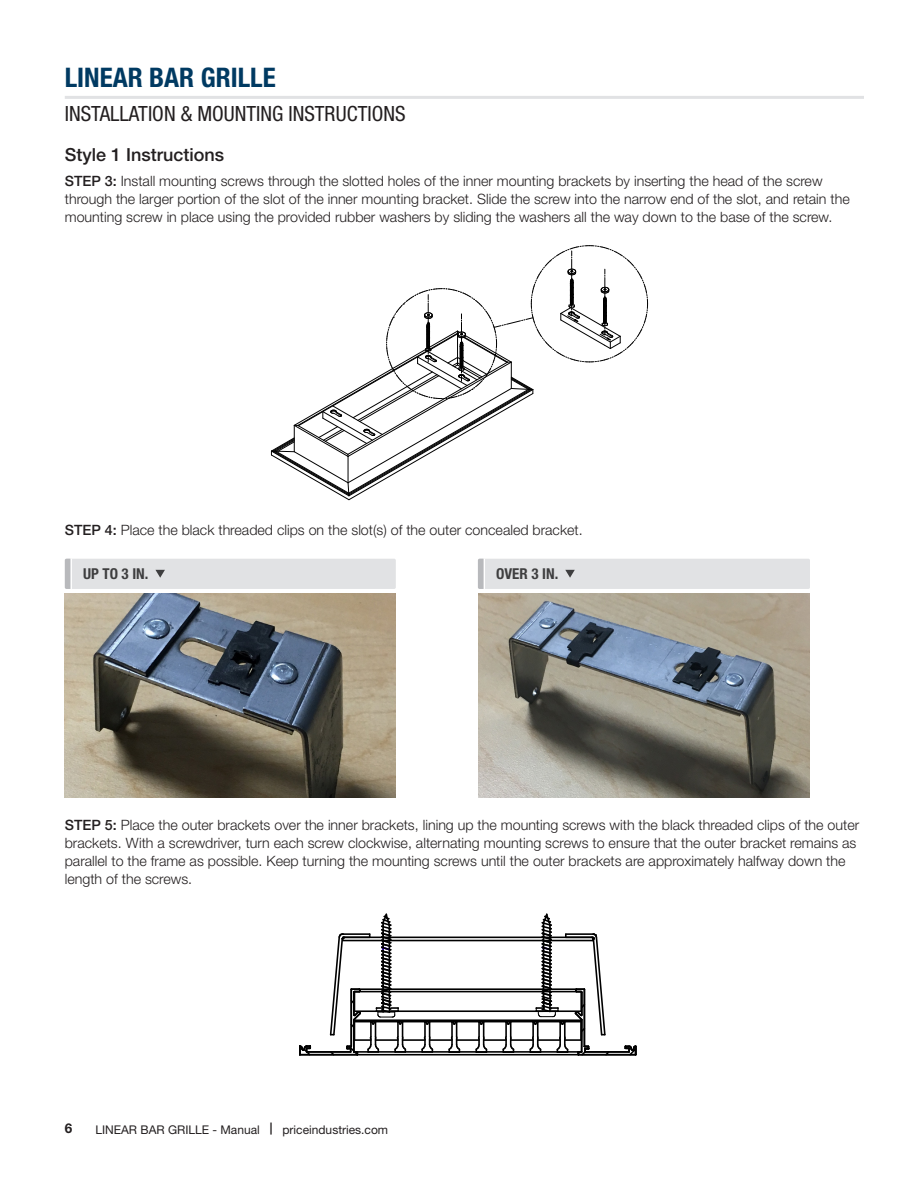
<style>
.page{position:relative;width:918px;height:1188px;background:#fff}
.page>*{position:absolute;margin:0;border:0;box-sizing:border-box;transform-origin:0 0}
.t1{font:700 condensed 27px "Helvetica Neue LT Std";color:#003a62}
.t2{font:condensed 21px "Helvetica Neue LT Std";color:#231f20}
.Body{font:500 18px "Helvetica Neue LT Std";color:#231f20}
.Image_Caption_Descri{font:700 condensed 15px "Helvetica Neue LT Std";color:#3e3e3f}
.Body-2{font:300 14.25px/18px "Helvetica Neue LT Std";color:#231f20}
.t3{font:700 13.5px "Helvetica Neue LT Std";color:#231f20}
.t4{font:12px "Helvetica Neue LT Std";color:#231f20}
.s1{font-weight:500}
.s2{font-weight:700}
</style>
<div class="page">
<hr style="left:65px;top:96px;width:799px;height:3px;background:#e1e2e4">
<div style="left:65px;top:559px;width:331px;height:30px;background:#e1e2e4;border-radius:2px"></div>
<svg style="left:155px;top:570px;width:10px;height:8px"></svg>
<hr style="left:70px;top:559px;width:2px;height:30px;background:#fff">
<svg style="left:65px;top:559px;width:5px;height:30px"></svg>
<div style="left:479px;top:559px;width:331px;height:30px;background:#e1e2e4;border-radius:2px"></div>
<svg style="left:565px;top:570px;width:10px;height:8px"></svg>
<hr style="left:484px;top:559px;width:1px;height:30px;background:#fff">
<svg style="left:478px;top:559px;width:5px;height:30px"></svg>
<img style="left:65px;top:594px;width:331px;height:203px">
<img style="left:478px;top:594px;width:332px;height:203px">
<svg style="left:271px;top:245px;width:377px;height:255px"></svg>
<hr style="left:430px;top:1039px;width:22px;height:2px;background:#000">
<hr style="left:354px;top:1010px;width:227px;height:2px;background:#000">
<hr style="left:354px;top:991px;width:227px;height:1px;background:#000">
<hr style="left:343px;top:937px;width:250px;height:1px;background:#000">
<hr style="left:343px;top:940px;width:250px;height:1px;background:#000">
<hr style="left:354px;top:1021px;width:227px;height:1px;background:#000">
<hr style="left:354px;top:1019px;width:227px;height:2px;background:#000">
<hr style="left:359px;top:988px;width:217px;height:2px;background:#000">
<hr style="left:357px;top:1054px;width:221px;height:1px;background:#000">
<hr style="left:357px;top:1051px;width:221px;height:2px;background:#000">
<hr style="left:300px;top:1054px;width:57px;height:1px;background:#000">
<svg style="left:299px;top:1045px;width:13px;height:11px"></svg>
<hr style="left:307px;top:1051px;width:44px;height:2px;background:#000">
<hr style="left:403px;top:1039px;width:22px;height:2px;background:#000">
<svg style="left:420px;top:1022px;width:15px;height:31px"></svg>
<hr style="left:578px;top:1054px;width:58px;height:1px;background:#000">
<svg style="left:625px;top:1045px;width:12px;height:11px"></svg>
<hr style="left:585px;top:1051px;width:44px;height:2px;background:#000">
<hr style="left:511px;top:1039px;width:22px;height:2px;background:#000">
<hr style="left:484px;top:1039px;width:22px;height:2px;background:#000">
<svg style="left:474px;top:1022px;width:15px;height:31px"></svg>
<hr style="left:457px;top:1039px;width:22px;height:2px;background:#000">
<svg style="left:447px;top:1022px;width:15px;height:31px"></svg>
<svg style="left:501px;top:1022px;width:15px;height:31px"></svg>
<svg style="left:329px;top:913px;width:79px;height:143px"></svg>
<svg style="left:528px;top:913px;width:83px;height:143px"></svg>
<h1 class="t1" style="left:65px;top:61px;width:212px">LINEAR BAR GRILLE</h1>
<h2 class="t2" style="left:65px;top:102px;width:342px">INSTALLATION &amp; MOUNTING INSTRUCTIONS</h2>
<p class="Body" style="left:65px;top:144px;width:161px">Style 1 Instructions</p>
<p class="Body-2" style="left:65px;top:172px;width:787px"><span class="s1">STEP 3:</span> Install mounting screws through the slotted holes of the inner mounting brackets by inserting the head of the screw through the larger portion of the slot of the inner mounting bracket. Slide the screw into the narrow end of the slot, and retain the mounting screw in place using the provided rubber washers by sliding the washers all the way down to the base of the screw.</p>
<p class="Body-2" style="left:65px;top:520px;width:519px"><span class="s1">STEP 4:</span> Place the black threaded clips on the slot(s) of the outer concealed bracket.</p>
<p class="Image_Caption_Descri" style="left:83px;top:565px;width:67px">UP TO 3 IN.</p>
<p class="Image_Caption_Descri" style="left:496px;top:565px;width:64px">OVER 3 IN .</p>
<p class="Body-2" style="left:65px;top:815px;width:796px"><span class="s1">STEP 5:</span> Place the outer brackets over the inner brackets, lining up the mounting screws with the black threaded clips of the outer brackets. With a screwdriver, turn each screw clockwise, alternating mounting screws to ensure that the outer bracket remains as parallel to the frame as possible. Keep turning the mounting screws until the outer brackets are approximately halfway down the length of the screws.</p>
<p class="t3" style="left:65px;top:1120px;width:9px">6</p>
<p class="t4" style="left:95px;top:1122px;width:294px">Lin ear Bar Grille - Manual <span class="s2">|</span> priceindustries.com</p>
</div>
